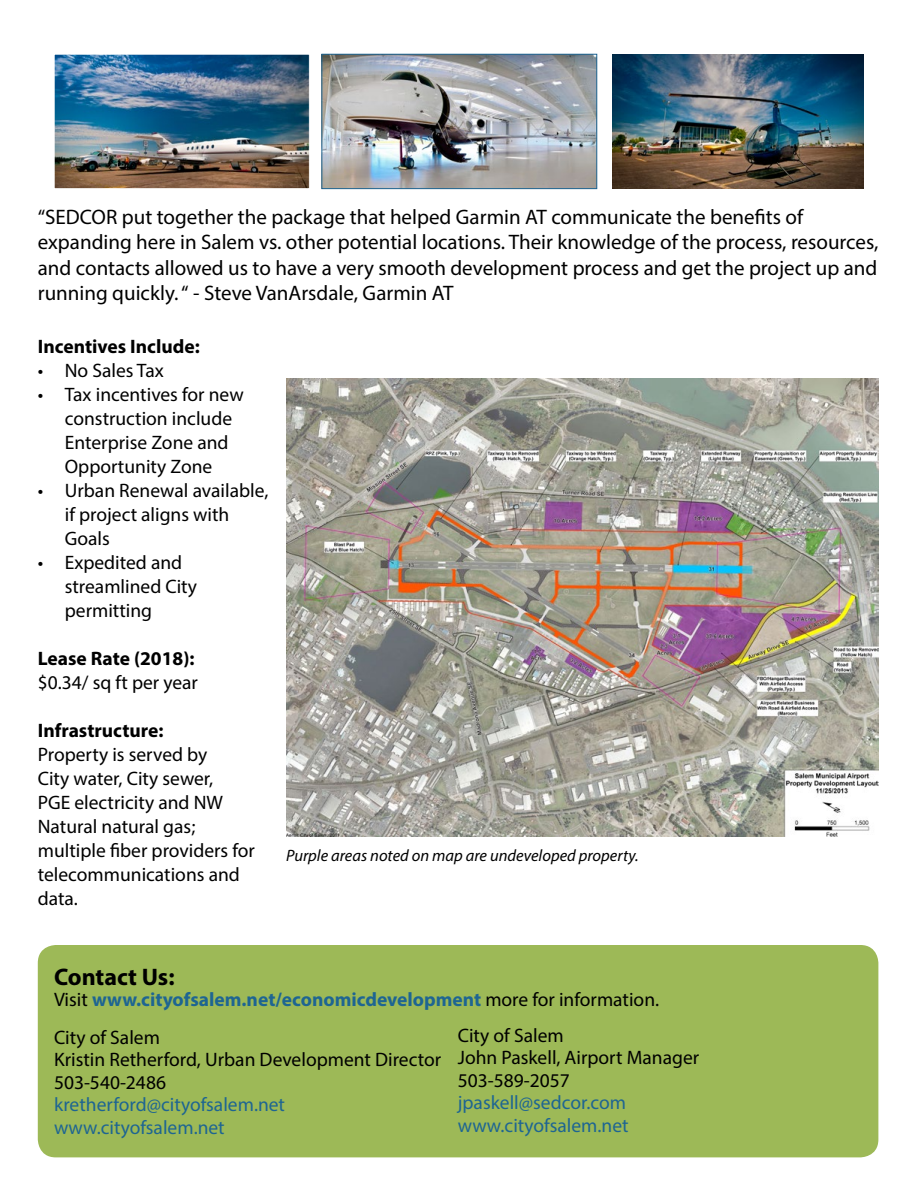
<style>
.page{position:relative;width:918px;height:1188px;background:#fff}
.page>*{position:absolute;margin:0;border:0;box-sizing:border-box;transform-origin:0 0}
.t1{font:700 24px "Myriad Pro";color:#000}
.t2{font:21px/25.2px "Myriad Pro";color:#000}
.t3{font:19.5px/24px "Myriad Pro";color:#000}
.t4{font:19.5px/22.5px "Myriad Pro";color:#1e6592}
.t5{font:700 19.5px "Myriad Pro";color:#1e6592}
.t6{font:700 19.5px "Myriad Pro";color:#000}
.t7{font:italic 16.5px "Myriad Pro";color:#000}
.s1{font-weight:400;color:#000}
</style>
<div class="page">
<div style="left:38px;top:945px;width:840px;height:212px;background:#9db957;border-radius:18px"></div>
<img style="left:324px;top:56px;width:271px;height:131px">
<div style="left:322px;top:54px;width:275px;height:135px;border:1px solid #1e6592"></div>
<img style="left:56px;top:56px;width:252px;height:131px">
<div style="left:54px;top:54px;width:256px;height:135px;border:1px solid #fff"></div>
<img style="left:612px;top:54px;width:252px;height:135px">
<img style="left:286px;top:379px;width:592px;height:457px">
<p class="t2" style="left:38px;top:204px;width:842px">“SEDCOR put together the package that helped Garmin AT communicate the benefits of expanding here in Salem vs. other potential locations. Their knowledge of the process, resources, and contacts allowed us to have a very smooth development process and get the project up and running quickly. “ - Steve VanArsdale, Garmin AT</p>
<p class="t6" style="left:38px;top:333px;width:164px">Incentives Include:</p>
<p class="t3" style="left:38px;top:358px;width:128px">• No Sales Tax</p>
<p class="t3" style="left:65px;top:382px;width:180px;text-indent:-27px">• Tax incentives for new construction include<br>Enterprise Zone and<br>Opportunity Zone</p>
<p class="t3" style="left:65px;top:478px;width:205px;text-indent:-27px">• Urban Renewal available, if project aligns with<br>Goals</p>
<p class="t3" style="left:65px;top:550px;width:134px;text-indent:-27px">• Expedited and streamlined City permitting</p>
<p class="t6" style="left:38px;top:645px;width:158px">Lease Rate (2018):</p>
<p class="t3" style="left:38px;top:670px;width:162px">$0.34/ sq ft per year</p>
<p class="t6" style="left:38px;top:718px;width:127px">Infrastructure:</p>
<p class="t3" style="left:38px;top:742px;width:219px">Property is served by<br>City water, City sewer,<br>PGE electricity and NW<br>Natural natural gas; multiple fiber providers for telecommunications and data.</p>
<p class="t7" style="left:286px;top:845px;width:354px">Purple areas noted on map are undeveloped property.</p>
<p class="t1" style="left:54px;top:961px;width:122px">Contact Us:</p>
<p class="t5" style="left:54px;top:986px;width:607px"><span class="s1">Visit</span> www.cityofsalem.net/economicdevelopment <span class="s1">more for information.</span></p>
<p class="t3" style="left:54px;top:1026px;width:389px;line-height:22.5px">City of Salem<br>Kristin Retherford, Urban Development Director<br>503-540-2486</p>
<p class="t4" style="left:54px;top:1093px;width:233px">kretherford@cityofsalem.net www.cityofsalem.net</p>
<p class="t3" style="left:458px;top:1024px;width:243px;line-height:22.5px">City of Salem<br>John Paskell, Airport Manager<br>503-589-2057</p>
<p class="t4" style="left:458px;top:1091px;width:172px">jpaskell@sedcor.com www.cityofsalem.net</p>
</div>
